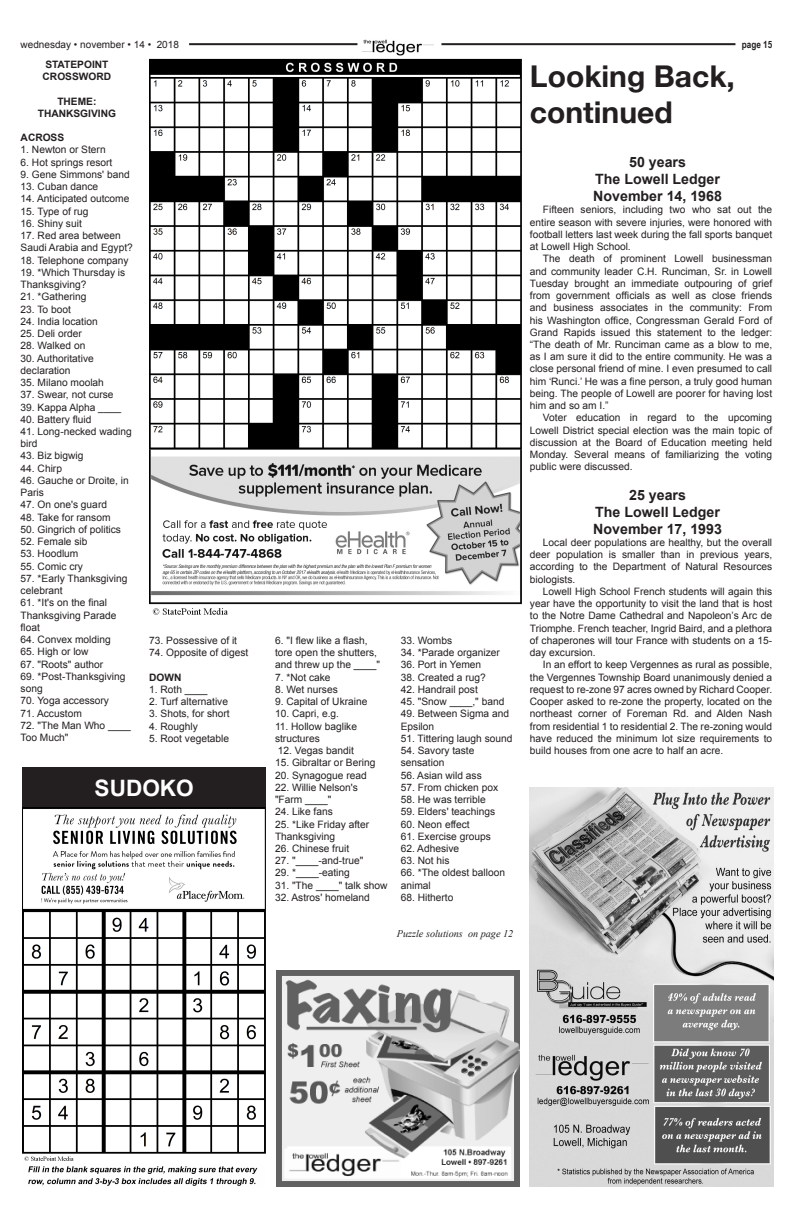
<style>
.page{position:relative;width:792px;height:1224px;background:#fff}
.page>*{position:absolute;margin:0;border:0;box-sizing:border-box;transform-origin:0 0}
.HEADLINE{font:700 30px/36px "Helvetica Neue";color:#231f20}
.CONTINUED{font:700 22.6px "Arial";color:#fff}
.LOOK_BK_HEAD{font:700 14.2px "Arial";color:#231f20}
.LOOKING_BACK{font:10.2px/12.2px "Arial";color:#231f20;text-align:justify}
.COLUMNS{font:10.2px/12.2px "Arial";color:#231f20}
.COLUMNS-2{font:700 10.2px/12.2px "Arial";color:#231f20}
.COLUMNS-3{font:italic 10.2px "Times New Roman";color:#231f20}
.t1{font:10px "Arial";color:#231f20}
.COLUMNS-4{font:700 10px "Arial Narrow";color:#231f20}
</style>
<div class="page">
<img style="left:361px;top:39px;width:72px;height:17px">
<hr style="left:189px;top:43px;width:168px;height:2px;background:#231f20">
<hr style="left:441px;top:43px;width:294px;height:2px;background:#231f20">
<div style="left:23px;top:767px;width:243px;height:40px;background:#231f20"></div>
<img style="left:149px;top:58px;width:372px;height:557px">
<img style="left:23px;top:807px;width:243px;height:379px">
<img style="left:276px;top:971px;width:243px;height:216px">
<img style="left:530px;top:787px;width:243px;height:400px">
<p class="t1" style="left:21px;top:38px;width:160px">wednesday • november • 14 • 2018</p>
<p class="COLUMNS-4" style="left:742px;top:37px;width:32px">page 15</p>
<p class="COLUMNS-2" style="left:43px;top:58px;width:70px">STATEPOINT<br>CROSSWORD</p>
<p class="COLUMNS-2" style="left:38px;top:95px;width:80px;text-align:center">THEME:<br>THANKSGIVING</p>
<p class="COLUMNS-2" style="left:21px;top:132px;width:45px">ACROSS</p>
<p class="COLUMNS" style="left:21px;top:144px;width:87px">1. Newton or Stern</p>
<p class="COLUMNS" style="left:21px;top:156px;width:93px">6. Hot springs resort</p>
<p class="COLUMNS" style="left:21px;top:168px;width:111px">9. Gene Simmons' band</p>
<p class="COLUMNS" style="left:21px;top:181px;width:79px">13. Cuban dance</p>
<p class="COLUMNS" style="left:21px;top:193px;width:110px">14. Anticipated outcome</p>
<p class="COLUMNS" style="left:21px;top:205px;width:69px">15. Type of rug</p>
<p class="COLUMNS" style="left:21px;top:217px;width:63px">16. Shiny suit</p>
<p class="COLUMNS" style="left:21px;top:230px;width:114px">17. Red area between<br>Saudi Arabia and Egypt?</p>
<p class="COLUMNS" style="left:21px;top:254px;width:110px">18. Telephone company</p>
<p class="COLUMNS" style="left:21px;top:266px;width:106px">19. *Which Thursday is<br>Thanksgiving?</p>
<p class="COLUMNS" style="left:21px;top:291px;width:67px">21. *Gathering</p>
<p class="COLUMNS" style="left:21px;top:303px;width:52px">23. To boot</p>
<p class="COLUMNS" style="left:21px;top:315px;width:79px">24. India location</p>
<p class="COLUMNS" style="left:21px;top:327px;width:63px">25. Deli order</p>
<p class="COLUMNS" style="left:21px;top:340px;width:66px">28. Walked on</p>
<p class="COLUMNS" style="left:21px;top:352px;width:75px">30. Authoritative declaration</p>
<p class="COLUMNS" style="left:21px;top:376px;width:85px">35. Milano moolah</p>
<p class="COLUMNS" style="left:21px;top:389px;width:94px">37. Swear, not curse</p>
<p class="COLUMNS" style="left:21px;top:401px;width:102px">39. Kappa Alpha ____</p>
<p class="COLUMNS" style="left:21px;top:413px;width:72px">40. Battery fluid</p>
<p class="COLUMNS" style="left:21px;top:425px;width:113px">41. Long-necked wading bird</p>
<p class="COLUMNS" style="left:21px;top:450px;width:64px">43. Biz bigwig</p>
<p class="COLUMNS" style="left:21px;top:462px;width:43px">44. Chirp</p>
<p class="COLUMNS" style="left:21px;top:474px;width:110px">46. Gauche or Droite, in<br>Paris</p>
<p class="COLUMNS" style="left:21px;top:499px;width:88px">47. On one's guard</p>
<p class="COLUMNS" style="left:21px;top:511px;width:91px">48. Take for ransom</p>
<p class="COLUMNS" style="left:21px;top:523px;width:102px">50. Gingrich of politics</p>
<p class="COLUMNS" style="left:21px;top:536px;width:68px">52. Female sib</p>
<p class="COLUMNS" style="left:21px;top:548px;width:59px">53. Hoodlum</p>
<p class="COLUMNS" style="left:21px;top:560px;width:64px">55. Comic cry</p>
<p class="COLUMNS" style="left:21px;top:572px;width:108px">57. *Early Thanksgiving celebrant</p>
<p class="COLUMNS" style="left:21px;top:597px;width:97px">61. *It's on the final<br>Thanksgiving Parade float</p>
<p class="COLUMNS" style="left:21px;top:633px;width:92px">64. Convex molding</p>
<p class="COLUMNS" style="left:21px;top:646px;width:70px">65. High or low</p>
<p class="COLUMNS" style="left:21px;top:658px;width:84px">67. "Roots" author</p>
<p class="COLUMNS" style="left:21px;top:670px;width:106px">69. *Post-Thanksgiving song</p>
<p class="COLUMNS" style="left:21px;top:695px;width:90px">70. Yoga accessory</p>
<p class="COLUMNS" style="left:21px;top:707px;width:63px">71. Accustom</p>
<p class="COLUMNS" style="left:21px;top:719px;width:112px">72. "The Man Who ____<br>Too Much"</p>
<p class="COLUMNS" style="left:149px;top:634px;width:89px">73. Possessive of it</p>
<p class="COLUMNS" style="left:149px;top:647px;width:101px">74. Opposite of digest</p>
<p class="COLUMNS-2" style="left:149px;top:671px;width:34px">DOWN</p>
<p class="COLUMNS" style="left:149px;top:683px;width:60px">1. Roth ____</p>
<p class="COLUMNS" style="left:149px;top:696px;width:80px">2. Turf alternative</p>
<p class="COLUMNS" style="left:149px;top:708px;width:82px">3. Shots, for short</p>
<p class="COLUMNS" style="left:149px;top:720px;width:50px">4. Roughly</p>
<p class="COLUMNS" style="left:149px;top:732px;width:81px">5. Root vegetable</p>
<p class="CONTINUED" style="left:95px;top:773px;width:101px">SUDOKO</p>
<p class="COLUMNS" style="left:275px;top:634px;width:107px">6. "I flew like a flash, tore open the shutters, and threw up the ____"</p>
<p class="COLUMNS" style="left:275px;top:671px;width:57px">7. *Not cake</p>
<p class="COLUMNS" style="left:275px;top:683px;width:64px">8. Wet nurses</p>
<p class="COLUMNS" style="left:275px;top:696px;width:94px">9. Capital of Ukraine</p>
<p class="COLUMNS" style="left:275px;top:708px;width:66px">10. Capri, e.g.</p>
<p class="COLUMNS" style="left:275px;top:720px;width:84px">11. Hollow baglike structures</p>
<p class="COLUMNS" style="left:278px;top:744px;width:77px">12. Vegas bandit</p>
<p class="COLUMNS" style="left:275px;top:757px;width:102px">15. Gibraltar or Bering</p>
<p class="COLUMNS" style="left:275px;top:769px;width:93px">20. Synagogue read</p>
<p class="COLUMNS" style="left:275px;top:781px;width:84px">22. Willie Nelson's "Farm ____"</p>
<p class="COLUMNS" style="left:275px;top:806px;width:59px">24. Like fans</p>
<p class="COLUMNS" style="left:275px;top:818px;width:96px">25. *Like Friday after<br>Thanksgiving</p>
<p class="COLUMNS" style="left:275px;top:842px;width:76px">26. Chinese fruit</p>
<p class="COLUMNS" style="left:275px;top:855px;width:90px">27. "____-and-true"</p>
<p class="COLUMNS" style="left:275px;top:867px;width:76px">29. *____-eating</p>
<p class="COLUMNS" style="left:275px;top:879px;width:114px">31. "The ____" talk show</p>
<p class="COLUMNS" style="left:275px;top:891px;width:96px">32. Astros' homeland</p>
<p class="COLUMNS" style="left:401px;top:634px;width:53px">33. Wombs</p>
<p class="COLUMNS" style="left:401px;top:647px;width:101px">34. *Parade organizer</p>
<p class="COLUMNS" style="left:401px;top:659px;width:82px">36. Port in Yemen</p>
<p class="COLUMNS" style="left:401px;top:671px;width:87px">38. Created a rug?</p>
<p class="COLUMNS" style="left:401px;top:683px;width:79px">42. Handrail post</p>
<p class="COLUMNS" style="left:401px;top:696px;width:105px">45. "Snow ____," band</p>
<p class="COLUMNS" style="left:401px;top:708px;width:110px">49. Between Sigma and<br>Epsilon</p>
<p class="COLUMNS" style="left:401px;top:732px;width:113px">51. Tittering laugh sound</p>
<p class="COLUMNS" style="left:401px;top:744px;width:75px">54. Savory taste sensation</p>
<p class="COLUMNS" style="left:401px;top:769px;width:83px">56. Asian wild ass</p>
<p class="COLUMNS" style="left:401px;top:781px;width:99px">57. From chicken pox</p>
<p class="COLUMNS" style="left:401px;top:793px;width:87px">58. He was terrible</p>
<p class="COLUMNS" style="left:401px;top:806px;width:96px">59. Elders' teachings</p>
<p class="COLUMNS" style="left:401px;top:818px;width:70px">60. Neon effect</p>
<p class="COLUMNS" style="left:401px;top:830px;width:92px">61. Exercise groups</p>
<p class="COLUMNS" style="left:401px;top:842px;width:60px">62. Adhesive</p>
<p class="COLUMNS" style="left:401px;top:855px;width:50px">63. Not his</p>
<p class="COLUMNS" style="left:401px;top:867px;width:106px">66. *The oldest balloon animal</p>
<p class="COLUMNS" style="left:401px;top:891px;width:54px">68. Hitherto</p>
<p class="COLUMNS-3" style="left:397px;top:927px;width:118px">Puzzle solutions on page 12</p>
<p class="HEADLINE" style="left:530px;top:60px;width:206px">Looking Back, continued</p>
<p class="LOOK_BK_HEAD" style="left:629px;top:153px;width:58px">50 years</p>
<p class="LOOK_BK_HEAD" style="left:595px;top:170px;width:126px">The Lowell Ledger</p>
<p class="LOOK_BK_HEAD" style="left:593px;top:187px;width:130px">November 14, 1968</p>
<p class="LOOKING_BACK" style="left:530px;top:204px;width:244px;text-indent:13px">Fifteen seniors, including two who sat out the entire season with severe injuries, were honored with football letters last week during the fall sports banquet at Lowell High School.</p>
<p class="LOOKING_BACK" style="left:530px;top:253px;width:244px;text-indent:13px">The death of prominent Lowell businessman and community leader C.H. Runciman, Sr. in Lowell Tuesday brought an immediate outpouring of grief from government officials as well as close friends and business associates in the community: From his Washington office, Congressman Gerald Ford of Grand Rapids issued this statement to the ledger: “The death of Mr. Runciman came as a blow to me, as I am sure it did to the entire community. He was a close personal friend of mine. I even presumed to call him ‘Runci.’ He was a fine person, a truly good human being. The people of Lowell are poorer for having lost him and so am I.”</p>
<p class="LOOKING_BACK" style="left:530px;top:412px;width:244px;text-indent:13px">Voter education in regard to the upcoming Lowell District special election was the main topic of discussion at the Board of Education meeting held Monday. Several means of familiarizing the voting public were discussed.</p>
<p class="LOOK_BK_HEAD" style="left:629px;top:485px;width:58px">25 years</p>
<p class="LOOK_BK_HEAD" style="left:595px;top:502px;width:126px">The Lowell Ledger</p>
<p class="LOOK_BK_HEAD" style="left:593px;top:519px;width:130px">November 17, 1993</p>
<p class="LOOKING_BACK" style="left:530px;top:536px;width:244px;text-indent:13px">Local deer populations are healthy, but the overall deer population is smaller than in previous years, according to the Department of Natural Resources biologists.</p>
<p class="LOOKING_BACK" style="left:530px;top:585px;width:244px;text-indent:13px">Lowell High School French students will again this year have the opportunity to visit the land that is host to the Notre Dame Cathedral and Napoleon’s Arc de Triomphe. French teacher, Ingrid Baird, and a plethora of chaperones will tour France with students on a 15- day excursion.</p>
<p class="LOOKING_BACK" style="left:530px;top:659px;width:244px;text-indent:13px">In an effort to keep Vergennes as rural as possible, the Vergennes Township Board unanimously denied a request to re-zone 97 acres owned by Richard Cooper.<br>Cooper asked to re-zone the property, located on the northeast corner of Foreman Rd. and Alden Nash from residential 1 to residential 2. The re-zoning would have reduced the minimum lot size requirements to build houses from one acre to half an acre.</p>
</div>
